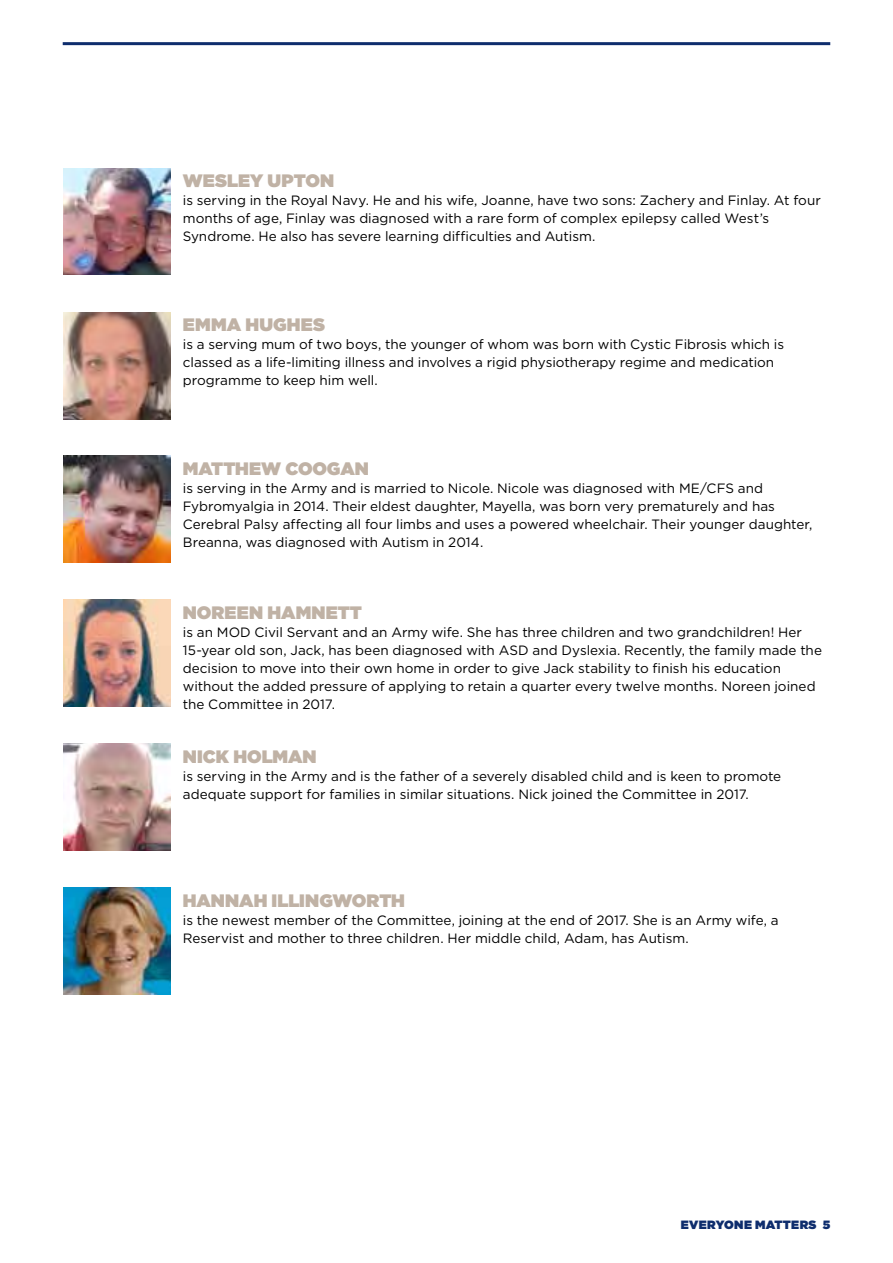
<style>
.page{position:relative;width:893px;height:1263px;background:#fff}
.page>*{position:absolute;margin:0;border:0;box-sizing:border-box;transform-origin:0 0}
.t1{font:900 18px "Gotham";color:#c0b2a5}
.t2{font:13.5px/18px "Gotham";color:#000}
.t3{font:900 12px "Gotham";letter-spacing:.025em;color:#0e2d6d}
</style>
<div class="page">
<img style="left:64px;top:888px;width:106px;height:106px">
<img style="left:64px;top:313px;width:106px;height:106px">
<img style="left:64px;top:744px;width:106px;height:106px">
<img style="left:64px;top:169px;width:106px;height:106px">
<img style="left:64px;top:456px;width:106px;height:106px">
<img style="left:64px;top:600px;width:106px;height:106px">
<hr style="left:63px;top:42px;width:767px;height:3px;background:#0e2d6d">
<h1 class="t1" style="left:183px;top:167px;width:153px">WESLEY UPTON</h1>
<p class="t2" style="left:183px;top:190px;width:639px">is serving in the Royal Navy. He and his wife, Joanne, have two sons: Zachery and Finlay. At four months of age, Finlay was diagnosed with a rare form of complex epilepsy called West’s<br>Syndrome. He also has severe learning difficulties and Autism.</p>
<h1 class="t1" style="left:183px;top:311px;width:144px">EMMA HUGHES</h1>
<p class="t2" style="left:183px;top:334px;width:603px">is a serving mum of two boys, the younger of whom was born with Cystic Fibrosis which is classed as a life-limiting illness and involves a rigid physiotherapy regime and medication programme to keep him well.</p>
<h1 class="t1" style="left:183px;top:455px;width:187px">MATTHEW COOGAN</h1>
<p class="t2" style="left:183px;top:478px;width:631px">is serving in the Army and is married to Nicole. Nicole was diagnosed with ME/CFS and Fybromyalgia in 2014. Their eldest daughter, Mayella, was born very prematurely and has Cerebral Palsy affecting all four limbs and uses a powered wheelchair. Their younger daughter, Breanna, was diagnosed with Autism in 2014.</p>
<h1 class="t1" style="left:183px;top:599px;width:181px">NOREEN HAMNETT</h1>
<p class="t2" style="left:183px;top:622px;width:641px">is an MOD Civil Servant and an Army wife. She has three children and two grandchildren! Her 15-year old son, Jack, has been diagnosed with ASD and Dyslexia. Recently, the family made the decision to move into their own home in order to give Jack stability to finish his education without the added pressure of applying to retain a quarter every twelve months. Noreen joined the Committee in 2017.</p>
<h1 class="t1" style="left:183px;top:743px;width:135px">NICK HOLMAN</h1>
<p class="t2" style="left:183px;top:766px;width:600px">is serving in the Army and is the father of a severely disabled child and is keen to promote adequate support for families in similar situations. Nick joined the Committee in 2017.</p>
<h1 class="t1" style="left:183px;top:887px;width:222px">HANNAH ILLINGWORTH</h1>
<p class="t2" style="left:183px;top:910px;width:597px">is the newest member of the Committee, joining at the end of 2017. She is an Army wife, a<br>Reservist and mother to three children. Her middle child, Adam, has Autism.</p>
<p class="t3" style="left:681px;top:1216px;width:151px">EVERYONE MATTERS 5</p>
</div>
